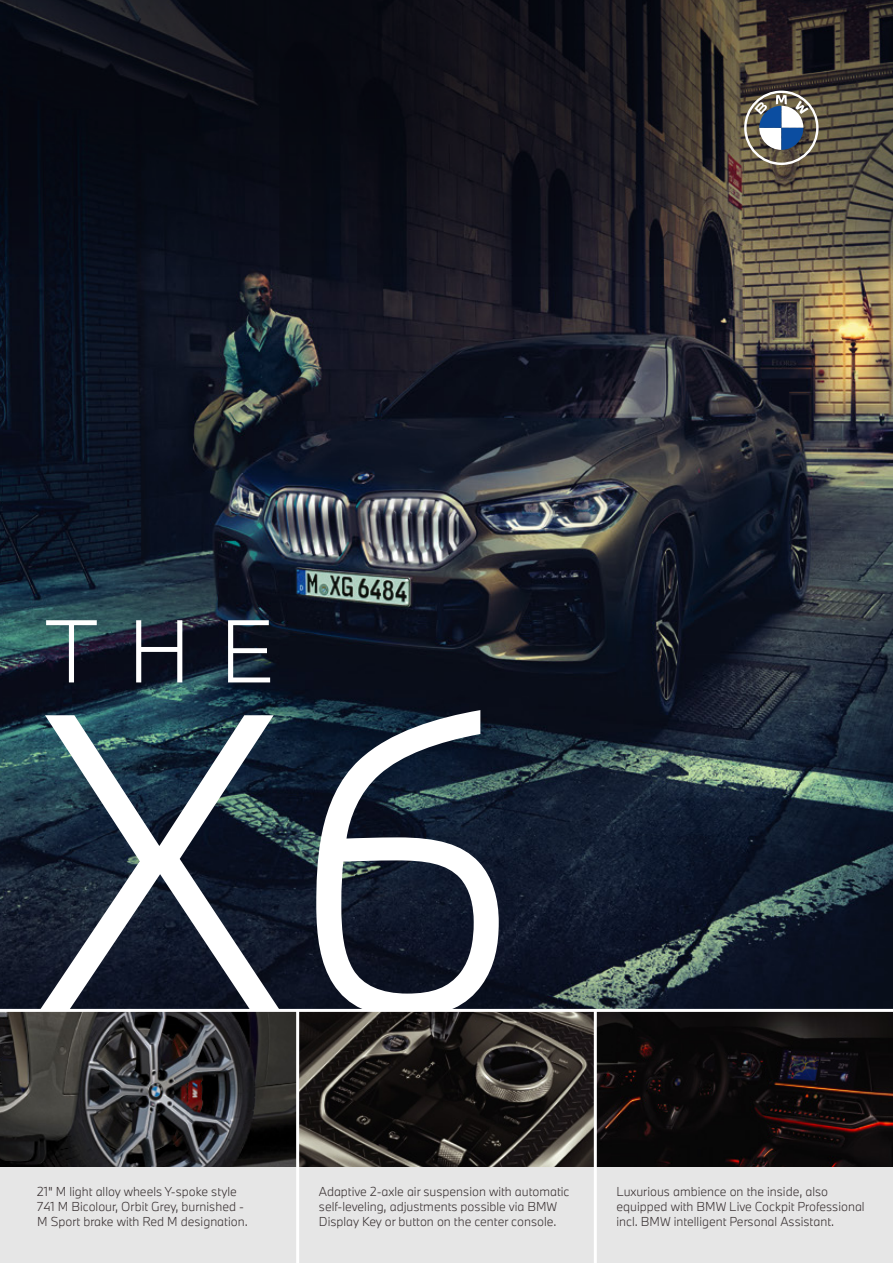
<style>
.page{position:relative;width:893px;height:1263px;background:#fff}
.page>*{position:absolute;margin:0;border:0;box-sizing:border-box;transform-origin:0 0}
.t1{font:300 391.5px "BMW Type Next";color:#fff}
.t2{font:300 82.5px "BMW Type Next";color:#fff}
.t3{font:300 12px/15px "BMW Type Next";color:#393132}
</style>
<div class="page">
<img style="left:0;top:278px;width:893px;height:889px">
<svg style="left:0;top:0;width:893px;height:278px;background:#1c1b20"></svg>
<svg style="left:744px;top:91px;width:75px;height:74px"></svg>
<div style="left:0;top:1167px;width:893px;height:96px;background:#e6e6e6"></div>
<hr style="left:0;top:1009px;width:893px;height:3px;background:#fff">
<hr style="left:296px;top:1010px;width:3px;height:253px;background:#fff">
<hr style="left:594px;top:1010px;width:3px;height:253px;background:#fff">
<h2 class="t2" style="left:44px;top:595px;width:231px">THE</h2>
<h1 class="t1" style="left:37px;top:595px;width:491px">X6</h1>
<p class="t3" style="left:37px;top:1184px;width:212px">21" M light alloy wheels Y-spoke style<br>741 M Bicolour, Orbit Grey, burnished -<br>M Sport brake with Red M designation.</p>
<p class="t3" style="left:319px;top:1184px;width:252px">Adaptive 2-axle air suspension with automatic self-leveling, adjustments possible via BMW<br>Display Key or button on the center console.</p>
<p class="t3" style="left:617px;top:1184px;width:250px">Luxurious ambience on the inside, also equipped with BMW Live Cockpit Professional incl. BMW intelligent Personal Assistant.</p>
</div>
